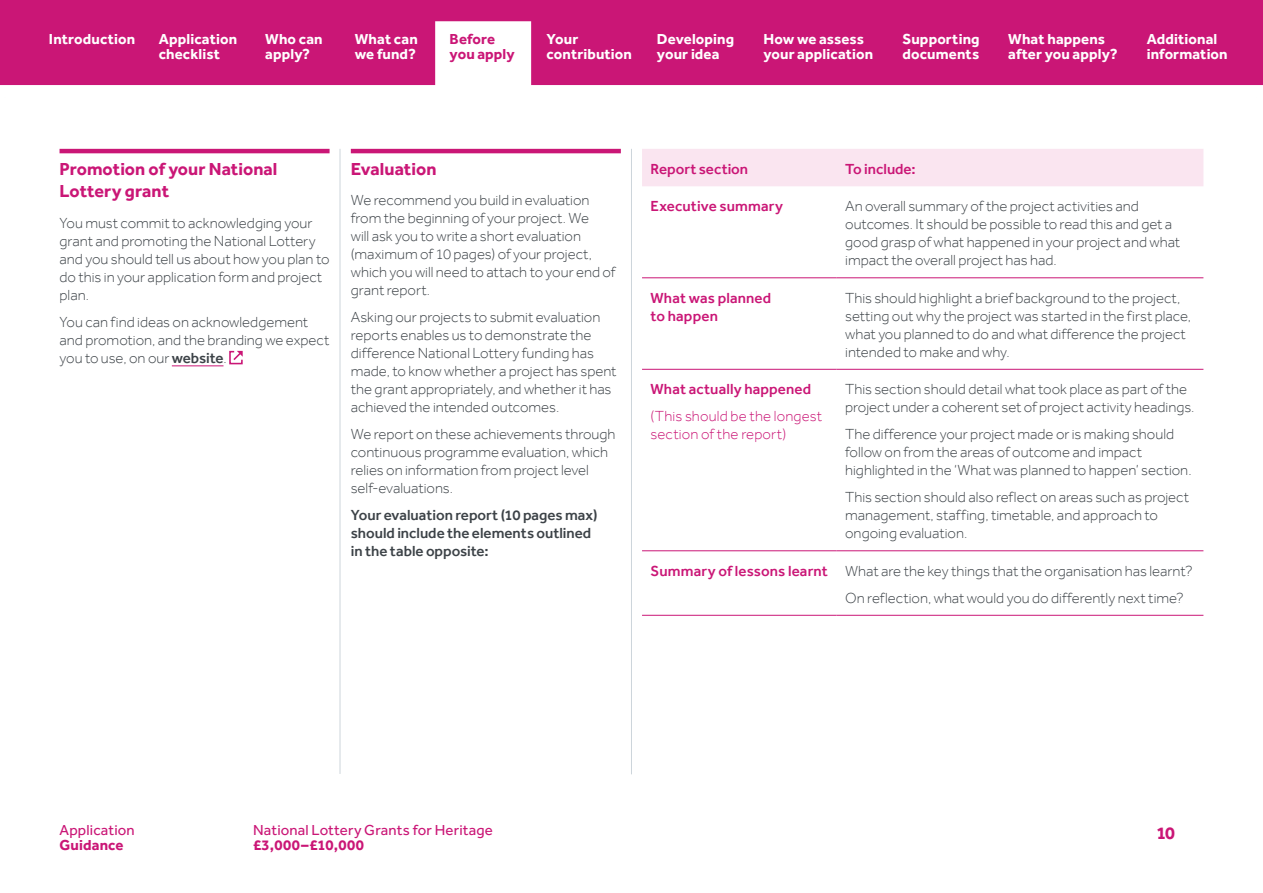
<style>
.page{position:relative;width:1263px;height:893px;background:#fff}
.page>*{position:absolute;margin:0;border:0;box-sizing:border-box;transform-origin:0 0}
.Heading_12_15pt___Ru{font:700 18px/22.5px "Effra";color:#ca1676}
.Body_Text_10_12pt{font:300 15px/18px "Effra";color:#3c4247}
.t1{font:700 15px/15px "Effra";letter-spacing:.01em;color:#fff}
.Body_Text_10_12pt-2{font:500 15px/18px "Effra";color:#3c4247}
.Table_Text_10_12pt_6{font:500 15px/18px "Effra";letter-spacing:.01em;color:#ca1676}
.t2{font:15px "Effra";letter-spacing:.01em;color:#ca1676}
.Table_Text_10_12pt_6-2{font:300 15px/18px "Effra";letter-spacing:.01em;color:#ca1676}
.t3{font:700 15px/15px "Effra";letter-spacing:.01em;color:#ca1676}
.Table_Column_Head_10{font:500 15px "Effra";color:#ca1676}
.s1{font-weight:500}
</style>
<div class="page">
<hr style="left:351px;top:149px;width:270px;height:4px;background:#ca1676">
<hr style="left:60px;top:149px;width:270px;height:4px;background:#ca1676">
<hr style="left:172px;top:365px;width:51px;height:1px;background:#ca1676">
<svg style="left:229px;top:350px;width:14px;height:15px"></svg>
<div style="left:642px;top:149px;width:561px;height:37px;background:#fae5f0"></div>
<hr style="left:642px;top:278px;width:195px;height:1px;background:#ca1676">
<hr style="left:837px;top:278px;width:366px;height:1px;background:#ca1676">
<hr style="left:642px;top:369px;width:195px;height:1px;background:#ca1676">
<hr style="left:837px;top:369px;width:366px;height:1px;background:#ca1676">
<hr style="left:642px;top:550px;width:195px;height:1px;background:#ca1676">
<hr style="left:837px;top:550px;width:366px;height:1px;background:#ca1676">
<hr style="left:642px;top:615px;width:195px;height:1px;background:#ca1676">
<hr style="left:837px;top:615px;width:366px;height:1px;background:#ca1676">
<hr style="left:631px;top:149px;width:1px;height:625px;background:#cdd5db">
<hr style="left:340px;top:149px;width:1px;height:625px;background:#cdd5db">
<div style="left:0;top:0;width:1263px;height:85px;background:#ca1676"></div>
<svg style="left:0;top:21px;width:1263px;height:65px"></svg>
<p class="t1" style="left:49px;top:31px;width:88px">Introduction</p>
<p class="t3" style="left:450px;top:31px;width:67px">Before you apply</p>
<p class="t1" style="left:657px;top:31px;width:79px">Developing your idea</p>
<p class="t1" style="left:902px;top:31px;width:79px">Supporting documents</p>
<p class="t1" style="left:1008px;top:31px;width:111px">What happens after you apply?</p>
<p class="t1" style="left:1147px;top:31px;width:83px">Additional information</p>
<p class="t1" style="left:159px;top:31px;width:80px">Application checklist</p>
<p class="t1" style="left:265px;top:31px;width:59px">Who can apply?</p>
<p class="t1" style="left:355px;top:31px;width:65px">What can we fund?</p>
<p class="t1" style="left:547px;top:31px;width:87px">Your contribution</p>
<p class="t1" style="left:763px;top:31px;width:111px">How we assess your application</p>
<h2 class="Heading_12_15pt___Ru" style="left:60px;top:157px;width:219px">Promotion of your National<br>Lottery grant</h2>
<p class="Body_Text_10_12pt" style="left:60px;top:214px;width:272px">You must commit to acknowledging your grant and promoting the National Lottery and you should tell us about how you plan to do this in your application form and project plan.</p>
<p class="Body_Text_10_12pt" style="left:60px;top:313px;width:271px">You can find ideas on acknowledgement and promotion, and the branding we expect you to use, on our <span class="s1">website</span>.</p>
<h2 class="Heading_12_15pt___Ru" style="left:351px;top:157px;width:87px">Evaluation</h2>
<p class="Body_Text_10_12pt" style="left:351px;top:191px;width:266px">We recommend you build in evaluation from the beginning of your project. We<br>will ask you to write a short evaluation (maximum of 10 pages) of your project, which you will need to attach to your end of grant report.</p>
<p class="Body_Text_10_12pt" style="left:351px;top:308px;width:267px">Asking our projects to submit evaluation reports enables us to demonstrate the difference National Lottery funding has made, to know whether a project has spent the grant appropriately, and whether it has achieved the intended outcomes.</p>
<p class="Body_Text_10_12pt" style="left:351px;top:425px;width:266px">We report on these achievements through continuous programme evaluation, which relies on information from project level self‑evaluations.</p>
<p class="Body_Text_10_12pt-2" style="left:351px;top:506px;width:248px">Your evaluation report (10 pages max) should include the elements outlined in the table opposite:</p>
<p class="Table_Column_Head_10" style="left:650px;top:160px;width:99px">Report section</p>
<p class="Table_Column_Head_10" style="left:845px;top:160px;width:72px">To include:</p>
<p class="Table_Text_10_12pt_6" style="left:650px;top:197px;width:134px">Executive summary</p>
<p class="Body_Text_10_12pt" style="left:845px;top:197px;width:337px">An overall summary of the project activities and outcomes. It should be possible to read this and get a good grasp of what happened in your project and what impact the overall project has had.</p>
<p class="Table_Text_10_12pt_6" style="left:650px;top:288px;width:122px">What was planned to happen</p>
<p class="Body_Text_10_12pt" style="left:845px;top:288px;width:348px">This should highlight a brief background to the project, setting out why the project was started in the first place, what you planned to do and what difference the project intended to make and why.</p>
<p class="Table_Text_10_12pt_6" style="left:650px;top:380px;width:162px">What actually happened</p>
<p class="Table_Text_10_12pt_6-2" style="left:650px;top:407px;width:173px">(This should be the longest section of the report)</p>
<p class="Body_Text_10_12pt" style="left:845px;top:380px;width:351px">This section should detail what took place as part of the project under a coherent set of project activity headings.</p>
<p class="Body_Text_10_12pt" style="left:845px;top:425px;width:348px">The difference your project made or is making should follow on from the areas of outcome and impact highlighted in the ‘What was planned to happen’ section.</p>
<p class="Body_Text_10_12pt" style="left:845px;top:488px;width:345px">This section should also reflect on areas such as project management, staffing, timetable, and approach to ongoing evaluation.</p>
<p class="Table_Text_10_12pt_6" style="left:650px;top:561px;width:179px">Summary of lessons learnt</p>
<p class="Body_Text_10_12pt" style="left:845px;top:561px;width:349px">What are the key things that the organisation has learnt?</p>
<p class="Body_Text_10_12pt" style="left:845px;top:588px;width:340px">On reflection, what would you do differently next time?</p>
<p class="t2" style="left:60px;top:821px;width:77px">Application</p>
<p class="t3" style="left:60px;top:837px;width:66px">Guidance</p>
<p class="t2" style="left:253px;top:821px;width:241px">National Lottery Grants for Heritage</p>
<p class="t3" style="left:253px;top:837px;width:112px">£3,000–£10,000</p>
<p class="Heading_12_15pt___Ru" style="left:1156px;top:821px;width:20px">10</p>
</div>
